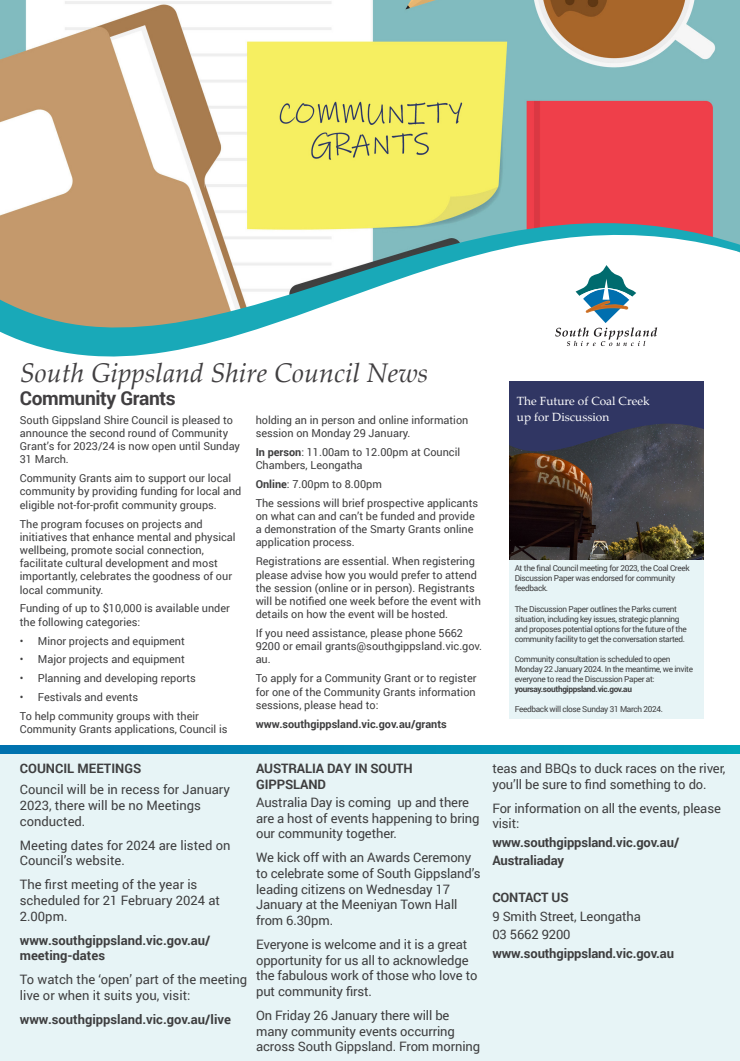
<style>
.page{position:relative;width:740px;height:1061px;background:#fff}
.page>*{position:absolute;margin:0;border:0;box-sizing:border-box;transform-origin:0 0}
.Heading_1{font:italic 27px "Palatino Linotype";color:#413f41}
.t1{font:700 19.2px "Roboto";letter-spacing:-.02em;color:#413f41}
.Body_-_Adverts{font:13px/15.6px "Roboto";letter-spacing:-.01em;color:#3e3e3f}
.Body_-_Adverts-2{font:700 13px/15.6px "Roboto";letter-spacing:-.01em;color:#3e3e3f}
.t2{font:11.9px/15.5px "Palatino Linotype";color:#fff}
.Body_Copy_10pt{font:11px/13.2px "Roboto";color:#3e3e3f}
.Body_Copy_10pt-2{font:700 11px "Roboto";color:#3e3e3f}
.t3{font:8.2px/10px "Roboto";letter-spacing:-.04em;color:#3e3e3f}
.s1{font-weight:700}
</style>
<div class="page">
<img style="left:0;top:0;width:740px;height:222px">
<div style="left:0;top:753px;width:740px;height:307px;background:#e7f4f6"></div>
<svg style="left:0;top:223px;width:740px;height:133px"></svg>
<img style="left:0;top:745px;width:740px;height:8px">
<svg style="left:555px;top:265px;width:102px;height:81px"></svg>
<img style="left:509px;top:452px;width:194px;height:108px">
<div style="left:509px;top:560px;width:194px;height:158px;background:#e7f4f6"></div>
<svg style="left:509px;top:381px;width:194px;height:71px;background:#33395d"></svg>
<p class="Heading_1" style="left:20px;top:353px;width:410px">South Gippsland Shire Council News</p>
<p class="t1" style="left:20px;top:384px;width:157px">Community Grants</p>
<p class="Body_Copy_10pt" style="left:20px;top:412px;width:222px">South Gippsland Shire Council is pleased to announce the second round of Community Grant’s for 2023/24 is now open until Sunday 31 March.</p>
<p class="Body_Copy_10pt" style="left:20px;top:471px;width:223px">Community Grants aim to support our local community by providing funding for local and eligible not-for-profit community groups.</p>
<p class="Body_Copy_10pt" style="left:20px;top:516px;width:217px">The program focuses on projects and initiatives that enhance mental and physical wellbeing, promote social connection, facilitate cultural development and most importantly, celebrates the goodness of our local community.</p>
<p class="Body_Copy_10pt" style="left:20px;top:601px;width:212px">Funding of up to $10,000 is available under the following categories:</p>
<p class="Body_Copy_10pt" style="left:20px;top:633px;width:167px">• Minor projects and equipment</p>
<p class="Body_Copy_10pt" style="left:20px;top:652px;width:166px">• Major projects and equipment</p>
<p class="Body_Copy_10pt" style="left:20px;top:671px;width:178px">• Planning and developing reports</p>
<p class="Body_Copy_10pt" style="left:20px;top:690px;width:120px">• Festivals and events</p>
<p class="Body_Copy_10pt" style="left:20px;top:709px;width:209px">To help community groups with their<br>Community Grants applications, Council is</p>
<p class="Body_Copy_10pt" style="left:256px;top:412px;width:214px">holding an in person and online information session on Monday 29 January.</p>
<p class="Body_Copy_10pt" style="left:256px;top:445px;width:206px"><span class="s1">In person</span>: 11.00am to 12.00pm at Council<br>Chambers, Leongatha</p>
<p class="Body_Copy_10pt" style="left:256px;top:477px;width:128px"><span class="s1">Online</span>: 7.00pm to 8.00pm</p>
<p class="Body_Copy_10pt" style="left:256px;top:495px;width:224px">The sessions will brief prospective applicants on what can and can’t be funded and provide a demonstration of the Smarty Grants online application process.</p>
<p class="Body_Copy_10pt" style="left:256px;top:554px;width:227px">Registrations are essential. When registering please advise how you would prefer to attend the session (online or in person). Registrants will be notified one week before the event with details on how the event will be hosted.</p>
<p class="Body_Copy_10pt" style="left:256px;top:626px;width:228px">If you need assistance, please phone 5662<br>9200 or email grants@southgippsland.vic.gov. au.</p>
<p class="Body_Copy_10pt" style="left:256px;top:671px;width:222px;text-align:justify">To apply for a Community Grant or to register for one of the Community Grants information sessions, please head to:</p>
<p class="Body_Copy_10pt-2" style="left:256px;top:715px;width:193px">www.southgippsland.vic.gov.au/grants</p>
<p class="Body_-_Adverts-2" style="left:20px;top:759px;width:123px">COUNCIL MEETINGS</p>
<p class="Body_-_Adverts" style="left:20px;top:781px;width:212px">Council will be in recess for January<br>2023, there will be no Meetings conducted.</p>
<p class="Body_-_Adverts" style="left:20px;top:836px;width:212px">Meeting dates for 2024 are listed on<br>Council’s website.</p>
<p class="Body_-_Adverts" style="left:20px;top:876px;width:202px">The first meeting of the year is scheduled for 21 February 2024 at<br>2.00pm.</p>
<p class="Body_-_Adverts-2" style="left:20px;top:931px;width:192px">www.southgippsland.vic.gov.au/ meeting-dates</p>
<p class="Body_-_Adverts" style="left:20px;top:971px;width:229px">To watch the ‘open’ part of the meeting live or when it suits you, visit:</p>
<p class="Body_-_Adverts-2" style="left:20px;top:1010px;width:213px">www.southgippsland.vic.gov.au/live</p>
<p class="Body_-_Adverts-2" style="left:256px;top:759px;width:158px">AUSTRALIA DAY IN SOUTH<br>GIPPSLAND</p>
<p class="Body_-_Adverts" style="left:256px;top:794px;width:225px">Australia Day is coming up and there are a host of events happening to bring our community together.</p>
<p class="Body_-_Adverts" style="left:256px;top:849px;width:226px">We kick off with an Awards Ceremony to celebrate some of South Gippsland’s leading citizens on Wednesday 17<br>January at the Meeniyan Town Hall from 6.30pm.</p>
<p class="Body_-_Adverts" style="left:256px;top:935px;width:223px">Everyone is welcome and it is a great opportunity for us all to acknowledge the fabulous work of those who love to put community first.</p>
<p class="Body_-_Adverts" style="left:256px;top:1006px;width:226px">On Friday 26 January there will be many community events occurring across South Gippsland. From morning</p>
<p class="t2" style="left:517px;top:393px;width:134px">The Future of Coal Creek up for Discussion</p>
<p class="t3" style="left:515px;top:563px;width:176px">At the final Council meeting for 2023, the Coal Creek<br>Discussion Paper was endorsed for community feedback.</p>
<p class="t3" style="left:515px;top:603px;width:174px">The Discussion Paper outlines the Parks current situation, including key issues, strategic planning and proposes potential options for the future of the community facility to get the conversation started.</p>
<p class="t3" style="left:515px;top:653px;width:180px">Community consultation is scheduled to open Monday 22 January 2024. In the meantime, we invite everyone to read the Discussion Paper at: <span class="s1">yoursay.southgippsland.vic.gov.au</span></p>
<p class="t3" style="left:515px;top:703px;width:150px">Feedback will close Sunday 31 March 2024.</p>
<p class="Body_-_Adverts" style="left:492px;top:760px;width:235px">teas and BBQs to duck races on the river, you’ll be sure to find something to do.</p>
<p class="Body_-_Adverts" style="left:492px;top:799px;width:230px">For information on all the events, please visit:</p>
<p class="Body_-_Adverts-2" style="left:492px;top:833px;width:188px">www.southgippsland.vic.gov.au/</p>
<p class="Body_-_Adverts-2" style="left:492px;top:852px;width:73px">Australiaday</p>
<p class="Body_-_Adverts-2" style="left:492px;top:889px;width:78px">CONTACT US</p>
<p class="Body_-_Adverts" style="left:492px;top:907px;width:150px">9 Smith Street, Leongatha</p>
<p class="Body_-_Adverts" style="left:492px;top:925px;width:80px">03 5662 9200</p>
<p class="Body_-_Adverts-2" style="left:492px;top:944px;width:183px">www.southgippsland.vic.gov.au</p>
</div>
